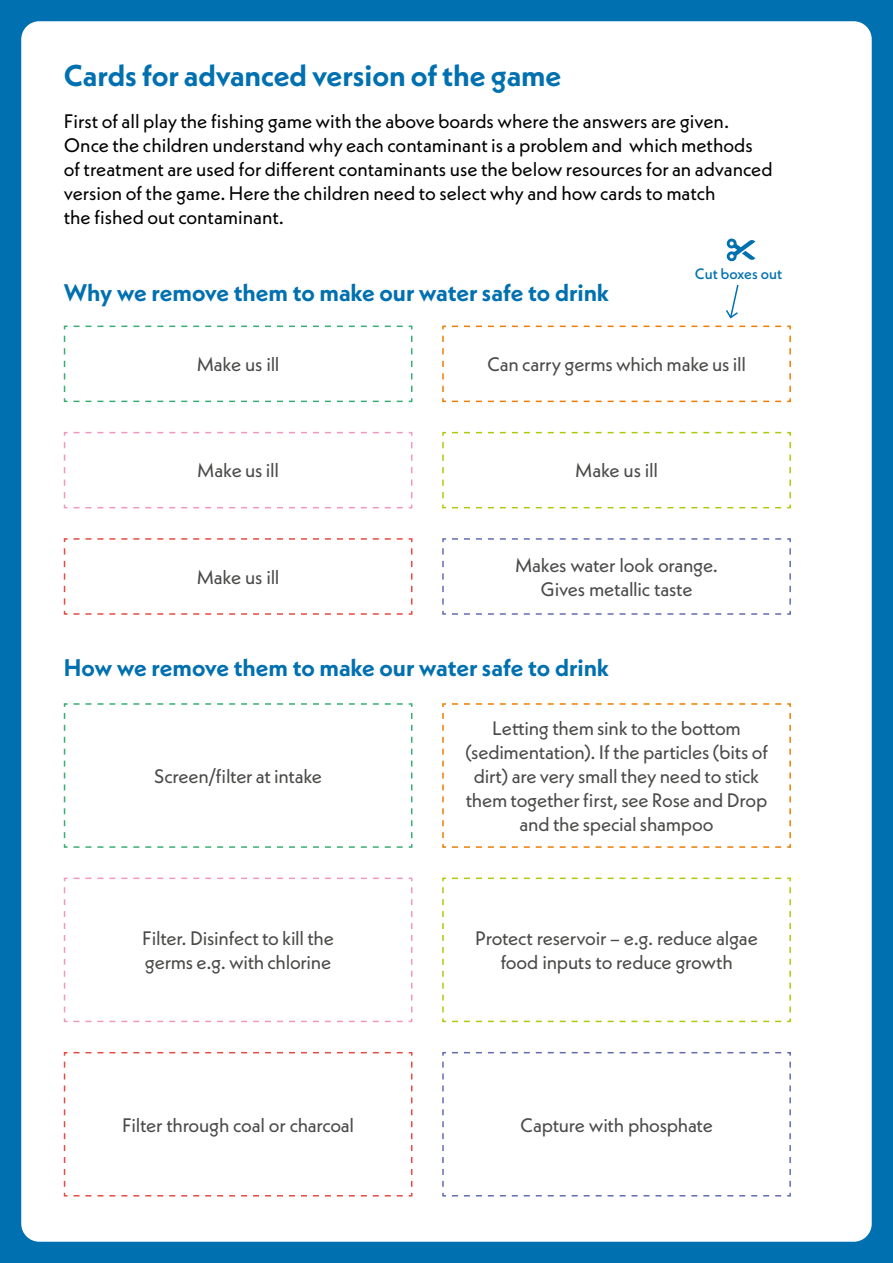
<style>
.page{position:relative;width:893px;height:1263px;background:#0070b0}
.page>*{position:absolute;margin:0;border:0;box-sizing:border-box;transform-origin:0 0}
.t1{font:700 30px "Neue Kabel";color:#0070b0}
.t2{font:700 24px "Neue Kabel";color:#0070b0}
.t3{font:19.5px/24px "Neue Kabel";letter-spacing:-.015em;color:#4a4a49;text-align:center}
.t4{font:19.5px/24px "Neue Kabel";color:#000}
.t5{font:500 15px "Neue Kabel";color:#0070b0}
</style>
<div class="page">
<div style="left:21px;top:21px;width:851px;height:1221px;background:#fff;border-radius:18px"></div>
<svg style="left:442px;top:703px;width:349px;height:145px"></svg>
<svg style="left:442px;top:1052px;width:349px;height:145px"></svg>
<svg style="left:442px;top:877px;width:349px;height:146px"></svg>
<svg style="left:63px;top:877px;width:350px;height:146px"></svg>
<svg style="left:63px;top:703px;width:350px;height:145px"></svg>
<svg style="left:63px;top:1051px;width:350px;height:146px"></svg>
<svg style="left:442px;top:538px;width:349px;height:77px"></svg>
<svg style="left:442px;top:431px;width:349px;height:78px"></svg>
<svg style="left:726px;top:238px;width:29px;height:24px"></svg>
<svg style="left:442px;top:284px;width:349px;height:119px"></svg>
<svg style="left:63px;top:538px;width:350px;height:77px"></svg>
<svg style="left:63px;top:325px;width:350px;height:78px"></svg>
<svg style="left:63px;top:431px;width:350px;height:78px"></svg>
<h1 class="t1" style="left:64px;top:57px;width:499px">Cards for advanced version of the game</h1>
<p class="t4" style="left:64px;top:109px;width:710px">First of all play the fishing game with the above boards where the answers are given.<br>Once the children understand why each contaminant is a problem and which methods of treatment are used for different contaminants use the below resources for an advanced version of the game. Here the children need to select why and how cards to match<br>the fished out contaminant.</p>
<p class="t2" style="left:64px;top:277px;width:547px">Why we remove them to make our water safe to drink</p>
<p class="t5" style="left:695px;top:264px;width:89px">Cut boxes out</p>
<p class="t3" style="left:197px;top:352px;width:84px">Make us ill</p>
<p class="t3" style="left:197px;top:458px;width:83px">Make us ill</p>
<p class="t3" style="left:197px;top:565px;width:84px">Make us ill</p>
<p class="t3" style="left:487px;top:351px;width:260px">Can carry germs which make us ill</p>
<p class="t3" style="left:575px;top:458px;width:84px">Make us ill</p>
<p class="t3" style="left:515px;top:553px;width:205px">Makes water look orange.<br>Gives metallic taste</p>
<p class="t2" style="left:64px;top:652px;width:547px">How we remove them to make our water safe to drink</p>
<p class="t3" style="left:154px;top:764px;width:170px">Screen/filter at intake</p>
<p class="t3" style="left:142px;top:926px;width:193px;text-align:left">Filter. Disinfect to kill the germs e.g. with chlorine</p>
<p class="t3" style="left:122px;top:1112px;width:234px">Filter through coal or charcoal</p>
<p class="t3" style="left:465px;top:716px;width:304px">Letting them sink to the bottom (sedimentation). If the particles (bits of dirt) are very small they need to stick them together first, see Rose and Drop and the special shampoo</p>
<p class="t3" style="left:475px;top:926px;width:284px">Protect reservoir – e.g. reduce algae food inputs to reduce growth</p>
<p class="t3" style="left:520px;top:1112px;width:194px">Capture with phosphate</p>
</div>
